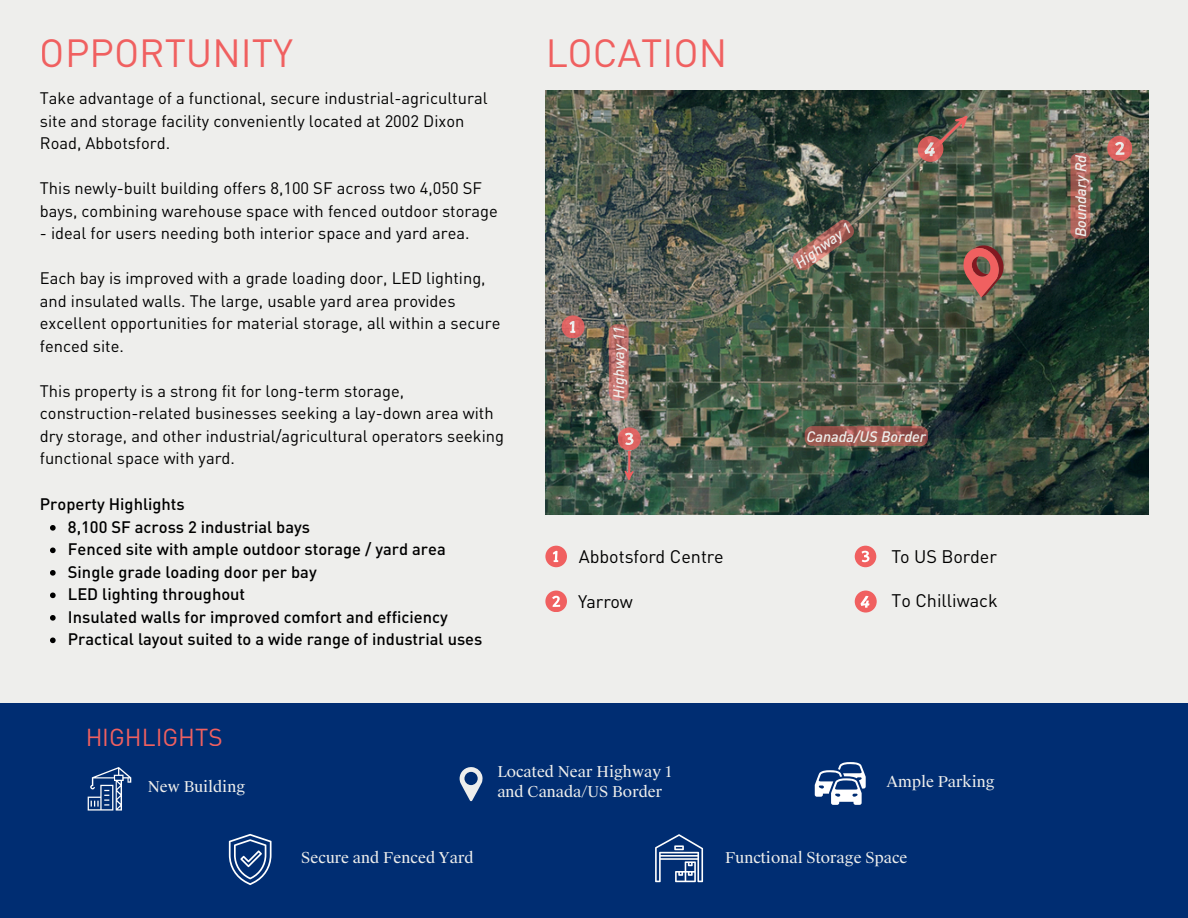
<style>
.page{position:relative;width:1188px;height:918px;background:#eeeeec}
.page>*{position:absolute;margin:0;border:0;box-sizing:border-box;transform-origin:0 0}
.t1{font:38.85px "DIN Pro";color:#f06060}
.t2{font:24.3px "DIN Pro";color:#f06060}
.t3{font:18px "DIN Pro";color:#000}
.t4{font:16.5px/22.5px "DIN Pro";color:#000}
.t5{font:500 16.5px "DIN Pro";color:#000}
.t6{font:15px/20.2px "Suisse Works";color:#eeeeec}
.t7{font:italic 500 15px "DIN Pro";color:#eeeeec}
</style>
<div class="page">
<div style="left:0;top:703px;width:1188px;height:215px;background:#002d72"></div>
<svg style="left:460px;top:767px;width:23px;height:34px"></svg>
<svg style="left:655px;top:834px;width:48px;height:48px"></svg>
<svg style="left:815px;top:762px;width:50px;height:43px"></svg>
<img style="left:545px;top:90px;width:603px;height:424px">
<svg style="left:963px;top:245px;width:41px;height:52px;background:#a35a51"></svg>
<svg style="left:1107px;top:136px;width:25px;height:25px"></svg>
<svg style="left:562px;top:315px;width:22px;height:23px"></svg>
<svg style="left:563px;top:316px;width:20px;height:21px"></svg>
<svg style="left:618px;top:427px;width:22px;height:23px"></svg>
<svg style="left:855px;top:546px;width:21px;height:21px"></svg>
<svg style="left:856px;top:547px;width:19px;height:19px"></svg>
<svg style="left:545px;top:591px;width:22px;height:21px"></svg>
<svg style="left:545px;top:546px;width:22px;height:21px"></svg>
<svg style="left:546px;top:547px;width:20px;height:19px"></svg>
<svg style="left:855px;top:591px;width:22px;height:22px"></svg>
<svg style="left:856px;top:592px;width:20px;height:19px"></svg>
<svg style="left:918px;top:136px;width:25px;height:26px"></svg>
<svg style="left:619px;top:428px;width:21px;height:52px"></svg>
<svg style="left:919px;top:111px;width:53px;height:50px;background:#6c5a4e"></svg>
<svg style="left:229px;top:834px;width:43px;height:51px"></svg>
<svg style="left:88px;top:767px;width:43px;height:44px"></svg>
<div style="left:805px;top:426px;width:123px;height:20px;background:#f06060;border-radius:7px;opacity:.53"></div>
<div style="left:609px;top:324px;width:20px;height:77px;background:#f06060;border-radius:7px;opacity:.53"></div>
<svg style="left:790px;top:217px;width:67px;height:56px;background:#6f6052"></svg>
<div style="left:1071px;top:153px;width:19px;height:86px;background:#f06060;border-radius:7px;opacity:.53"></div>
<svg style="left:50px;top:525px;width:6px;height:6px"></svg>
<svg style="left:50px;top:548px;width:6px;height:5px"></svg>
<svg style="left:50px;top:570px;width:6px;height:6px"></svg>
<svg style="left:50px;top:593px;width:6px;height:5px"></svg>
<svg style="left:50px;top:615px;width:6px;height:6px"></svg>
<svg style="left:50px;top:638px;width:6px;height:5px"></svg>
<h1 class="t1" style="left:40px;top:29px;width:255px">OPPORTUNITY</h1>
<h1 class="t1" style="left:545px;top:29px;width:183px">LOCATION</h1>
<h4 class="t4" style="left:40px;top:87px;width:449px">Take advantage of a functional, secure industrial-agricultural site and storage facility conveniently located at 2002 Dixon<br>Road, Abbotsford.</h4>
<h4 class="t4" style="left:40px;top:177px;width:459px">This newly-built building offers 8,100 SF across two 4,050 SF bays, combining warehouse space with fenced outdoor storage</h4>
<h4 class="t4" style="left:40px;top:222px;width:431px">- ideal for users needing both interior space and yard area.</h4>
<h4 class="t4" style="left:40px;top:267px;width:462px">Each bay is improved with a grade loading door, LED lighting, and insulated walls. The large, usable yard area provides excellent opportunities for material storage, all within a secure fenced site.</h4>
<h4 class="t4" style="left:40px;top:379px;width:466px">This property is a strong fit for long-term storage, construction-related businesses seeking a lay-down area with dry storage, and other industrial/agricultural operators seeking functional space with yard.</h4>
<h4 class="t5" style="left:40px;top:494px;width:146px">Property Highlights</h4>
<p class="t5" style="left:68px;top:516px;width:244px">8,100 SF across 2 industrial bays</p>
<p class="t5" style="left:68px;top:539px;width:379px">Fenced site with ample outdoor storage / yard area</p>
<h5 class="t5" style="left:68px;top:561px;width:250px">Single grade loading door per bay</h5>
<p class="t5" style="left:68px;top:584px;width:179px">LED lighting throughout</p>
<p class="t5" style="left:68px;top:606px;width:381px">Insulated walls for improved comfort and efficiency</p>
<h5 class="t5" style="left:68px;top:629px;width:416px">Practical layout suited to a wide range of industrial uses</h5>
<h2 class="t2" style="left:85px;top:722px;width:139px">HIGHLIGHTS</h2>
<h4 class="t7" style="left:609px;top:399px;width:74px;rotate:-90deg">Highway 11</h4>
<h4 class="t7" style="left:791px;top:257px;width:67px;rotate:-36deg">Highway 1</h4>
<h4 class="t7" style="left:806px;top:427px;width:121px">Canada/US Border</h4>
<p class="t3" style="left:579px;top:545px;width:146px">Abbotsford Centre</p>
<p class="t3" style="left:892px;top:545px;width:107px">To US Border</p>
<h4 class="t3" style="left:578px;top:590px;width:56px">Yarrow</h4>
<p class="t3" style="left:892px;top:589px;width:108px">To Chilliwack</p>
<p class="t6" style="left:148px;top:777px;width:99px">New Building</p>
<h5 class="t6" style="left:301px;top:848px;width:174px">Secure and Fenced Yard</h5>
<p class="t6" style="left:497px;top:762px;width:176px">Located Near Highway 1 and Canada/US Border</p>
<h5 class="t6" style="left:887px;top:772px;width:110px">Ample Parking</h5>
<p class="t6" style="left:725px;top:848px;width:184px">Functional Storage Space</p>
<h3 class="t7" style="left:1071px;top:237px;width:84px;rotate:-90deg">BoundaryRd</h3>
</div>
